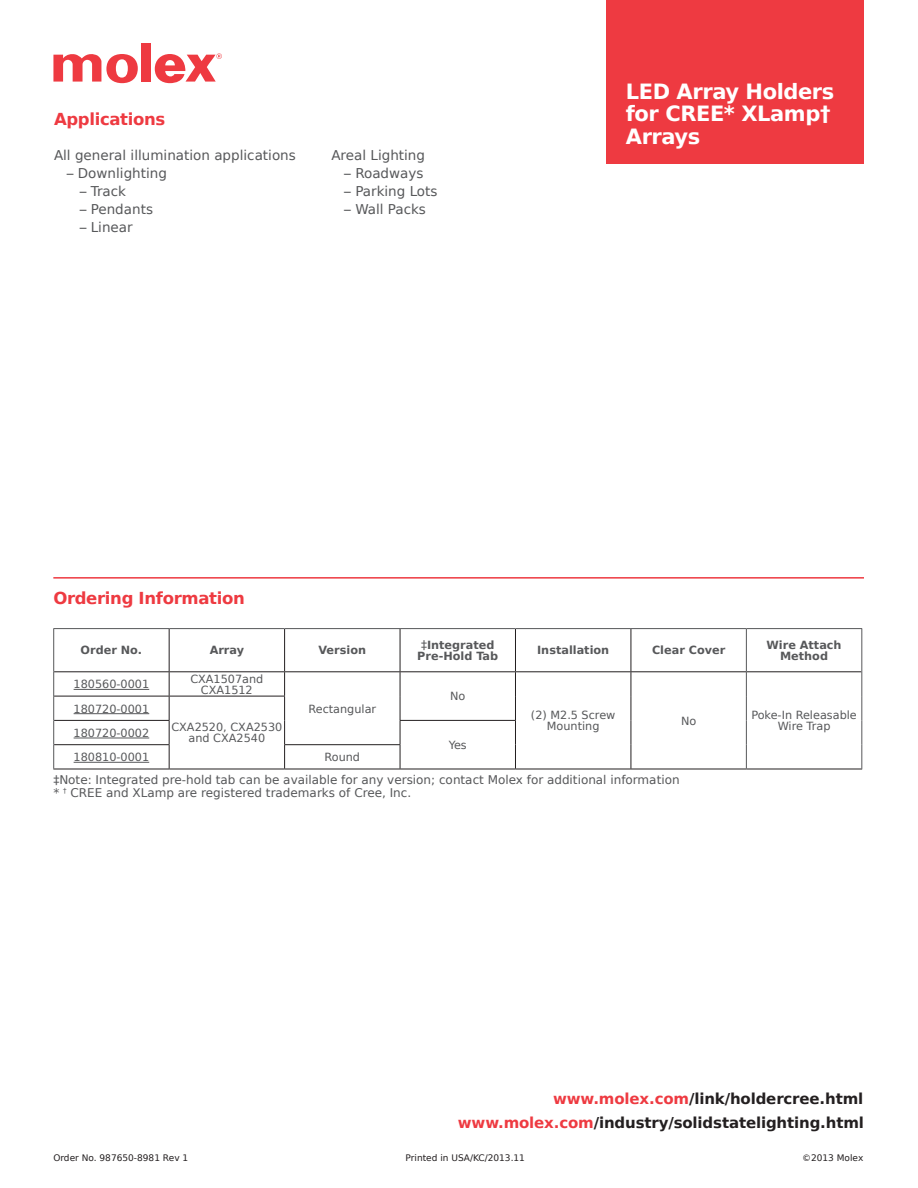
<style>
.page{position:relative;width:918px;height:1188px;background:#fff}
.page>*{position:absolute;margin:0;border:0;box-sizing:border-box;transform-origin:0 0}
.product_name{font:700 21px/22.5px "Bitstream Vera Sans";letter-spacing:-.02em;color:#fff}
.subhead_red{font:700 16.5px "Bitstream Vera Sans";letter-spacing:-.02em;color:#ee3a41}
.t1{font:700 15px "Bitstream Vera Sans";letter-spacing:-.01em;color:#231f20}
.text_specifications{font:13.5px "Bitstream Vera Sans";color:#57585a}
.footnote{font:12px "Bitstream Vera Sans";color:#57585a}
.table_body{font:11.25px/11.2px "Bitstream Vera Sans";color:#57585a;text-align:center}
.table_head{font:700 11.25px "Bitstream Vera Sans";color:#57585a}
.boilerplate{font:9px "Bitstream Vera Sans";color:#231f20}
.s1{font-weight:400;font-size:12px}
.s2{color:#ee3a41}
</style>
<div class="page">
<div style="left:141px;top:43px;width:10px;height:39px;background:#ee3a41"></div>
<svg style="left:53px;top:54px;width:85px;height:29px"></svg>
<svg style="left:155px;top:53px;width:67px;height:30px"></svg>
<div style="left:606px;top:0;width:258px;height:164px;background:#ee3a41"></div>
<hr style="left:169px;top:629px;width:1px;height:42px;background:#231f20">
<hr style="left:284px;top:629px;width:1px;height:42px;background:#231f20">
<hr style="left:400px;top:629px;width:1px;height:42px;background:#231f20">
<hr style="left:515px;top:629px;width:1px;height:42px;background:#231f20">
<hr style="left:631px;top:629px;width:1px;height:42px;background:#231f20">
<hr style="left:54px;top:671px;width:115px;height:1px;background:#231f20">
<hr style="left:169px;top:671px;width:116px;height:1px;background:#231f20">
<hr style="left:285px;top:671px;width:115px;height:1px;background:#231f20">
<hr style="left:400px;top:671px;width:115px;height:1px;background:#231f20">
<hr style="left:515px;top:671px;width:116px;height:1px;background:#231f20">
<hr style="left:631px;top:671px;width:115px;height:1px;background:#231f20">
<hr style="left:747px;top:671px;width:114px;height:1px;background:#231f20">
<hr style="left:54px;top:696px;width:115px;height:1px;background:#231f20">
<hr style="left:169px;top:696px;width:116px;height:1px;background:#231f20">
<hr style="left:54px;top:720px;width:116px;height:1px;background:#231f20">
<hr style="left:400px;top:720px;width:116px;height:1px;background:#231f20">
<hr style="left:54px;top:744px;width:116px;height:1px;background:#231f20">
<svg style="left:169px;top:672px;width:1px;height:97px"></svg>
<hr style="left:284px;top:744px;width:116px;height:1px;background:#231f20">
<svg style="left:284px;top:672px;width:1px;height:97px"></svg>
<svg style="left:400px;top:672px;width:1px;height:97px"></svg>
<svg style="left:515px;top:672px;width:1px;height:97px"></svg>
<svg style="left:631px;top:672px;width:1px;height:97px"></svg>
<hr style="left:53px;top:769px;width:116px;height:1px;background:#231f20">
<hr style="left:169px;top:769px;width:116px;height:1px;background:#231f20">
<hr style="left:285px;top:769px;width:115px;height:1px;background:#231f20">
<hr style="left:400px;top:769px;width:115px;height:1px;background:#231f20">
<hr style="left:515px;top:769px;width:116px;height:1px;background:#231f20">
<hr style="left:631px;top:769px;width:115px;height:1px;background:#231f20">
<hr style="left:746px;top:769px;width:116px;height:1px;background:#231f20">
<hr style="left:53px;top:628px;width:116px;height:1px;background:#57585a">
<hr style="left:53px;top:629px;width:1px;height:43px;background:#57585a">
<hr style="left:169px;top:628px;width:116px;height:1px;background:#57585a">
<hr style="left:285px;top:628px;width:115px;height:1px;background:#57585a">
<hr style="left:400px;top:628px;width:115px;height:1px;background:#57585a">
<hr style="left:515px;top:628px;width:116px;height:1px;background:#57585a">
<hr style="left:631px;top:628px;width:115px;height:1px;background:#57585a">
<hr style="left:746px;top:628px;width:116px;height:1px;background:#57585a">
<hr style="left:746px;top:629px;width:1px;height:43px;background:#57585a">
<hr style="left:861px;top:629px;width:1px;height:43px;background:#57585a">
<svg style="left:53px;top:672px;width:1px;height:97px"></svg>
<svg style="left:746px;top:672px;width:1px;height:97px"></svg>
<svg style="left:861px;top:672px;width:1px;height:97px"></svg>
<hr style="left:74px;top:689px;width:75px;height:1px;background:#57585a">
<hr style="left:74px;top:713px;width:75px;height:1px;background:#57585a">
<hr style="left:74px;top:738px;width:75px;height:1px;background:#57585a">
<hr style="left:74px;top:762px;width:75px;height:1px;background:#57585a">
<hr style="left:53px;top:577px;width:811px;height:2px;background:#ee3a41">
<p class="subhead_red" style="left:54px;top:110px;width:113px">Applications</p>
<p class="text_specifications" style="left:54px;top:147px;width:243px">All general illumination applications</p>
<p class="text_specifications" style="left:67px;top:165px;width:102px">– Downlighting</p>
<p class="text_specifications" style="left:80px;top:183px;width:48px">– Track</p>
<p class="text_specifications" style="left:80px;top:201px;width:75px">– Pendants</p>
<p class="text_specifications" style="left:80px;top:219px;width:55px">– Linear</p>
<p class="text_specifications" style="left:331px;top:147px;width:95px">Areal Lighting</p>
<p class="text_specifications" style="left:344px;top:165px;width:81px">– Roadways</p>
<p class="text_specifications" style="left:344px;top:183px;width:95px">– Parking Lots</p>
<p class="text_specifications" style="left:344px;top:201px;width:83px">– Wall Packs</p>
<p class="product_name" style="left:626px;top:80px;width:210px">LED Array Holders for CREE* XLamp†<br>Arrays</p>
<p class="subhead_red" style="left:53px;top:588px;width:193px">Ordering Information</p>
<p class="table_head" style="left:81px;top:644px;width:63px">Order No.</p>
<p class="table_head" style="left:210px;top:644px;width:36px">Array</p>
<p class="table_head" style="left:319px;top:644px;width:49px">Version</p>
<p class="table_head" style="left:421px;top:639px;width:75px"><span class="s1">‡</span>Integrated</p>
<p class="table_head" style="left:417px;top:650px;width:82px">Pre-Hold Tab</p>
<p class="table_body" style="left:74px;top:679px;width:77px">180560-0001</p>
<p class="table_body" style="left:190px;top:673px;width:75px">CXA1507and<br>CXA1512</p>
<p class="table_body" style="left:74px;top:703px;width:77px">180720-0001</p>
<p class="table_body" style="left:74px;top:727px;width:77px">180720-0002</p>
<p class="table_body" style="left:171px;top:722px;width:112px">CXA2520, CXA2530 and CXA2540</p>
<p class="table_body" style="left:308px;top:703px;width:69px">Rectangular</p>
<p class="table_body" style="left:450px;top:691px;width:17px">No</p>
<p class="table_body" style="left:449px;top:739px;width:20px">Yes</p>
<p class="table_head" style="left:537px;top:644px;width:74px">Installation</p>
<p class="table_head" style="left:652px;top:644px;width:75px">Clear Cover</p>
<p class="table_head" style="left:767px;top:638px;width:77px">Wire Attach</p>
<p class="table_head" style="left:780px;top:650px;width:49px">Method</p>
<p class="table_body" style="left:531px;top:710px;width:86px">(2) M2.5 Screw</p>
<p class="table_body" style="left:547px;top:721px;width:54px">Mounting</p>
<p class="table_body" style="left:681px;top:715px;width:17px">No</p>
<p class="table_body" style="left:751px;top:710px;width:107px">Poke-In Releasable</p>
<p class="table_body" style="left:778px;top:721px;width:54px">Wire Trap</p>
<p class="table_body" style="left:74px;top:752px;width:77px">180810-0001</p>
<p class="table_body" style="left:325px;top:752px;width:37px">Round</p>
<p class="footnote" style="left:53px;top:773px;width:628px">‡Note: Integrated pre-hold tab can be available for any version; contact Molex for additional information</p>
<p class="footnote" style="left:53px;top:786px;width:360px">* <sup>†</sup> CREE and XLamp are registered trademarks of Cree, Inc.</p>
<p class="t1" style="left:553px;top:1090px;width:312px"><span class="s2">www.molex.com</span>/link/holdercree.html</p>
<p class="t1" style="left:458px;top:1114px;width:408px"><span class="s2">www.molex.com</span>/industry/solidstatelighting.html</p>
<p class="boilerplate" style="left:53px;top:1152px;width:136px">Order No. 987650-8981 Rev 1</p>
<p class="boilerplate" style="left:406px;top:1152px;width:121px">Printed in USA/KC/2013.11</p>
<p class="boilerplate" style="left:802px;top:1152px;width:63px">©2013 Molex</p>
</div>
